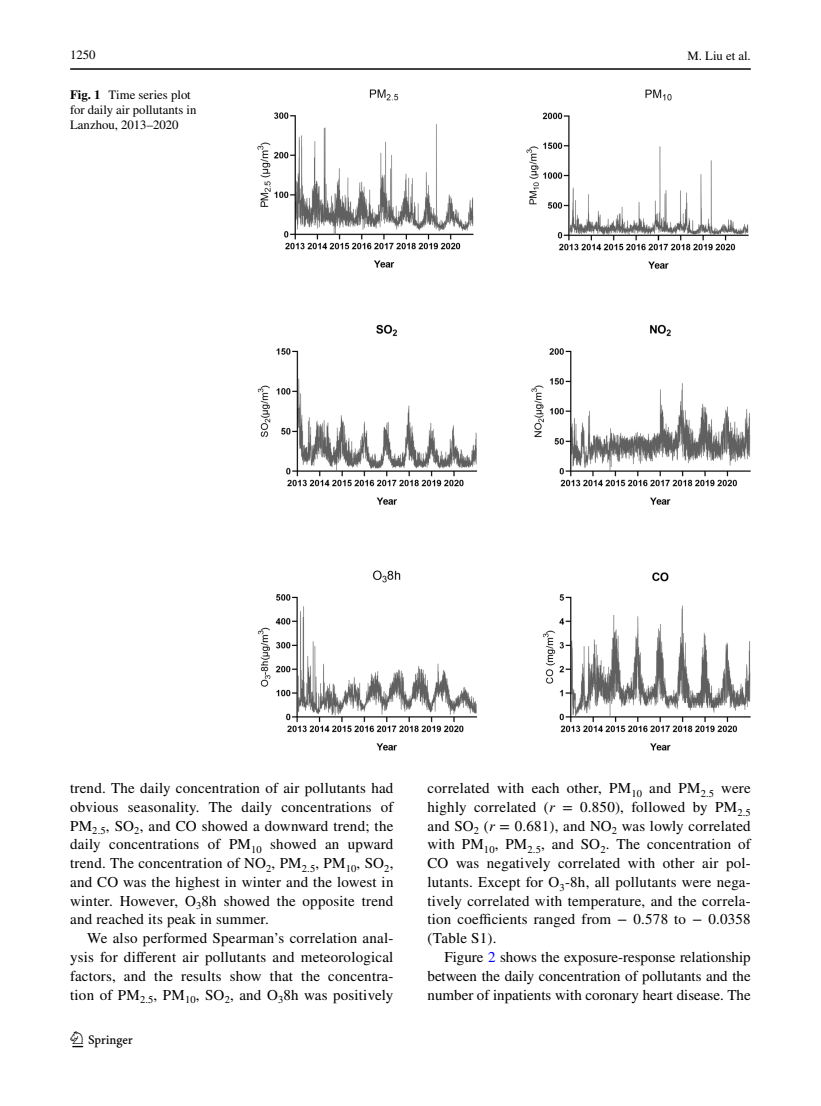
<style>
.page{position:relative;width:821px;height:1106px;background:#fff}
.page>*{position:absolute;margin:0;border:0;box-sizing:border-box;transform-origin:0 0}
.t1{font:22.5px "Springnew Regular 4";color:#000}
.t2{font:15px/18.8px "STIX";letter-spacing:.015em;color:#000;text-align:justify}
.t3{font:12.75px/15px "STIX";color:#000}
.s1{font-weight:700}
.s2{font-style:italic}
.s3{color:#00f}
</style>
<div class="page">
<hr style="left:70px;top:68px;width:680px;height:2px;background:#000">
<img style="left:257px;top:89px;width:493px;height:661px">
<p class="t3" style="left:70px;top:48px;width:27px">1250</p>
<p class="t3" style="left:687px;top:49px;width:65px">M. Liu et al.</p>
<p class="t3" style="left:70px;top:88px;width:128px"><span class="s1">Fig. 1</span> Time series plot for daily air pollutants in<br>Lanzhou, 2013–2020</p>
<p class="t2" style="left:70px;top:779px;width:325px">trend. The daily concentration of air pollutants had obvious seasonality. The daily concentrations of PM<sub>2.5</sub>, SO<sub>2</sub>, and CO showed a downward trend; the daily concentrations of PM<sub>10</sub> showed an upward trend. The concentration of NO<sub>2</sub>, PM<sub>2.5</sub>, PM<sub>10</sub>, SO<sub>2</sub>, and CO was the highest in winter and the lowest in winter. However, O<sub>3</sub>8h showed the opposite trend and reached its peak in summer.</p>
<p class="t2" style="left:70px;top:929px;width:325px;text-indent:17px">We also performed Spearman’s correlation anal&shy;ysis for different air pollutants and meteorological factors, and the results show that the concentra&shy;tion of PM<sub>2.5</sub>, PM<sub>10</sub>, SO<sub>2</sub>, and O<sub>3</sub>8h was positively</p>
<h1 class="t1" style="left:72px;top:1031px;width:62px">1 3</h1>
<p class="t2" style="left:427px;top:779px;width:325px">correlated with each other, PM<sub>10</sub> and PM<sub>2.5</sub> were highly correlated (<span class="s2">r</span> = 0.850), followed by PM<sub>2.5 </sub>and SO<sub>2</sub> (<span class="s2">r</span> = 0.681), and NO<sub>2</sub> was lowly correlated with PM<sub>10</sub>, PM<sub>2.5</sub>, and SO<sub>2</sub>. The concentration of CO was negatively correlated with other air pol&shy;lutants. Except for O<sub>3</sub>-8h, all pollutants were nega&shy;tively correlated with temperature, and the correla&shy;tion coefficients ranged from − 0.578 to − 0.0358 (Table S1).</p>
<p class="t2" style="left:427px;top:948px;width:325px;text-indent:17px">Figure <span class="s3">2</span> shows the exposure-response relationship between the daily concentration of pollutants and the number of inpatients with coronary heart disease. The</p>
</div>
